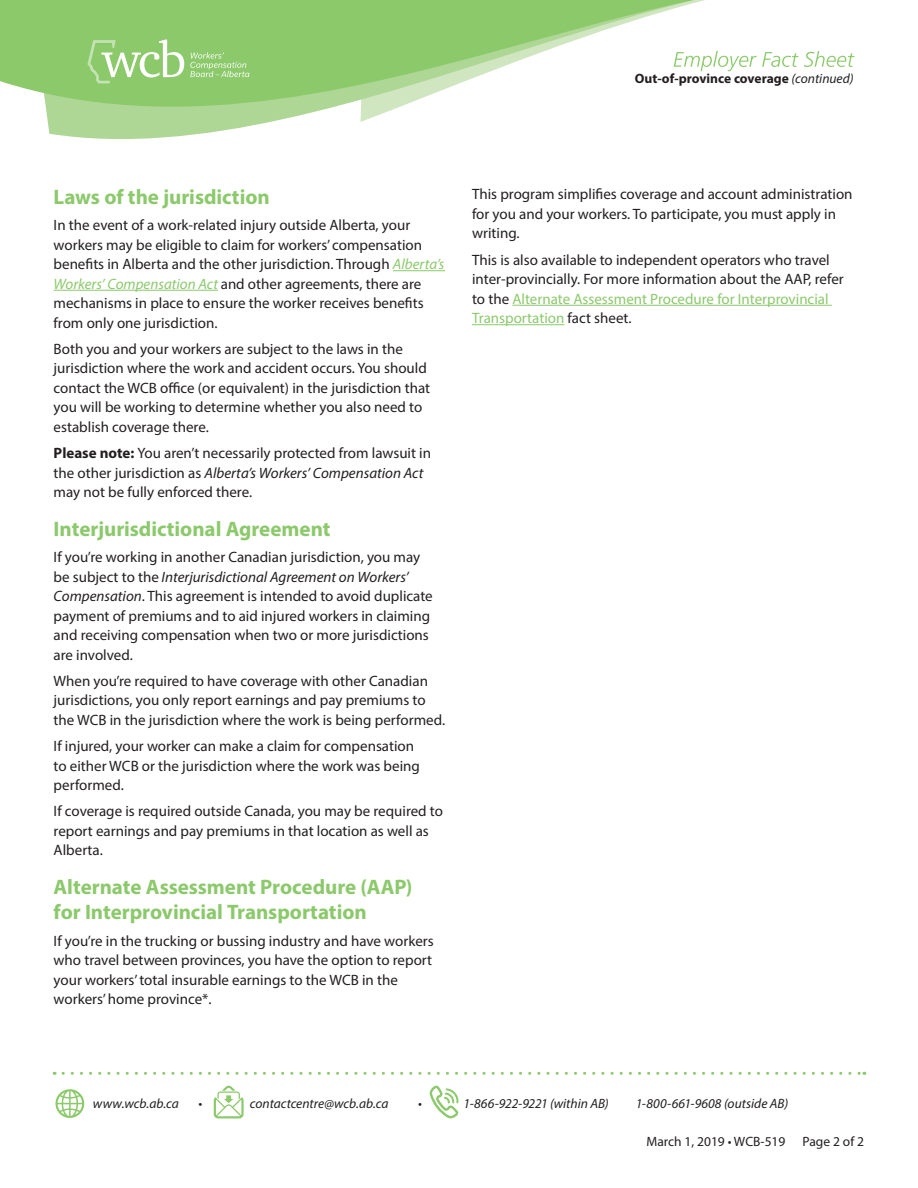
<style>
.page{position:relative;width:918px;height:1188px;background:#fff}
.page>*{position:absolute;margin:0;border:0;box-sizing:border-box;transform-origin:0 0}
.Subtitle{font:700 21px/25.2px "Myriad Pro";color:#8bc96b}
.Body_Text{font:15px/19.5px "Myriad Pro";color:#231f20}
.t1{font:italic 13.5px "Myriad Pro";color:#231f20}
.t2{font:700 13.5px "Myriad Pro";color:#231f20}
.t3{font:13.5px "Myriad Pro";color:#231f20}
.s1{font-weight:400;font-style:italic}
.s2{font-style:italic;color:#8bc96b}
.s3{font-weight:700}
.s4{font-style:italic}
.s5{color:#8bc96b}
</style>
<div class="page">
<svg style="left:430px;top:1086px;width:29px;height:32px"></svg>
<svg style="left:214px;top:1086px;width:30px;height:32px"></svg>
<svg style="left:63px;top:1072px;width:802px;height:3px"></svg>
<svg style="left:56px;top:1089px;width:28px;height:29px"></svg>
<svg style="left:0;top:0;width:730px;height:139px"></svg>
<svg style="left:674px;top:51px;width:181px;height:20px"></svg>
<svg style="left:190px;top:52px;width:59px;height:25px"></svg>
<svg style="left:53px;top:40px;width:131px;height:43px;background:#9ed183"></svg>
<hr style="left:393px;top:270px;width:52px;height:1px;background:#8bc96b">
<hr style="left:54px;top:290px;width:164px;height:1px;background:#8bc96b">
<hr style="left:512px;top:305px;width:320px;height:1px;background:#8bc96b">
<hr style="left:472px;top:324px;width:92px;height:1px;background:#8bc96b">
<p class="t2" style="left:635px;top:70px;width:220px">Out-of-province coverage <span class="s1">(continued)</span></p>
<p class="Subtitle" style="left:54px;top:184px;width:218px">Laws of the jurisdiction</p>
<p class="Body_Text" style="left:54px;top:215px;width:392px">In the event of a work-related injury outside Alberta, your workers may be eligible to claim for workers’ compensation benefits in Alberta and the other jurisdiction. Through <span class="s2">Alberta’s Workers’ Compensation Act</span> and other agreements, there are mechanisms in place to ensure the worker receives benefits from only one jurisdiction.</p>
<p class="Body_Text" style="left:54px;top:339px;width:378px">Both you and your workers are subject to the laws in the jurisdiction where the work and accident occurs. You should contact the WCB office (or equivalent) in the jurisdiction that you will be working to determine whether you also need to establish coverage there.</p>
<p class="Body_Text" style="left:54px;top:443px;width:379px"><span class="s3">Please note:</span> You aren’t necessarily protected from lawsuit in the other jurisdiction as <span class="s4">Alberta’s Workers’ Compensation Act </span>may not be fully enforced there.</p>
<p class="Subtitle" style="left:54px;top:516px;width:279px">Interjurisdictional Agreement</p>
<p class="Body_Text" style="left:54px;top:547px;width:381px">If you’re working in another Canadian jurisdiction, you may be subject to the <span class="s4">Interjurisdictional Agreement on Workers’ Compensation</span>. This agreement is intended to avoid duplicate payment of premiums and to aid injured workers in claiming and receiving compensation when two or more jurisdictions are involved.</p>
<p class="Body_Text" style="left:54px;top:671px;width:393px">When you’re required to have coverage with other Canadian jurisdictions, you only report earnings and pay premiums to the WCB in the jurisdiction where the work is being performed.</p>
<p class="Body_Text" style="left:54px;top:736px;width:368px">If injured, your worker can make a claim for compensation to either WCB or the jurisdiction where the work was being performed.</p>
<p class="Body_Text" style="left:54px;top:801px;width:391px">If coverage is required outside Canada, you may be required to report earnings and pay premiums in that location as well as<br>Alberta.</p>
<p class="Subtitle" style="left:54px;top:874px;width:360px">Alternate Assessment Procedure (AAP) for Interprovincial Transportation</p>
<p class="Body_Text" style="left:54px;top:931px;width:382px">If you’re in the trucking or bussing industry and have workers who travel between provinces, you have the option to report your workers’ total insurable earnings to the WCB in the workers’ home province*.</p>
<p class="Body_Text" style="left:472px;top:184px;width:382px">This program simplifies coverage and account administration for you and your workers. To participate, you must apply in writing.</p>
<p class="Body_Text" style="left:472px;top:250px;width:373px">This is also available to independent operators who travel inter-provincially. For more information about the AAP, refer to the <span class="s5">Alternate Assessment Procedure for Interprovincial Transportation</span> fact sheet.</p>
<p class="t1" style="left:93px;top:1095px;width:88px">www.wcb.ab.ca</p>
<p class="t1" style="left:199px;top:1095px;width:5px">•</p>
<p class="t1" style="left:250px;top:1095px;width:140px">contactcentre@wcb.ab.ca</p>
<p class="t1" style="left:418px;top:1095px;width:5px">•</p>
<p class="t1" style="left:464px;top:1095px;width:147px">1-866-922-9221 (within AB)</p>
<p class="t1" style="left:636px;top:1095px;width:154px">1-800-661-9608 (outside AB)</p>
<p class="t3" style="left:646px;top:1133px;width:141px">March 1, 2019 • WCB-519</p>
<p class="t3" style="left:803px;top:1133px;width:63px">Page 2 of 2</p>
</div>
